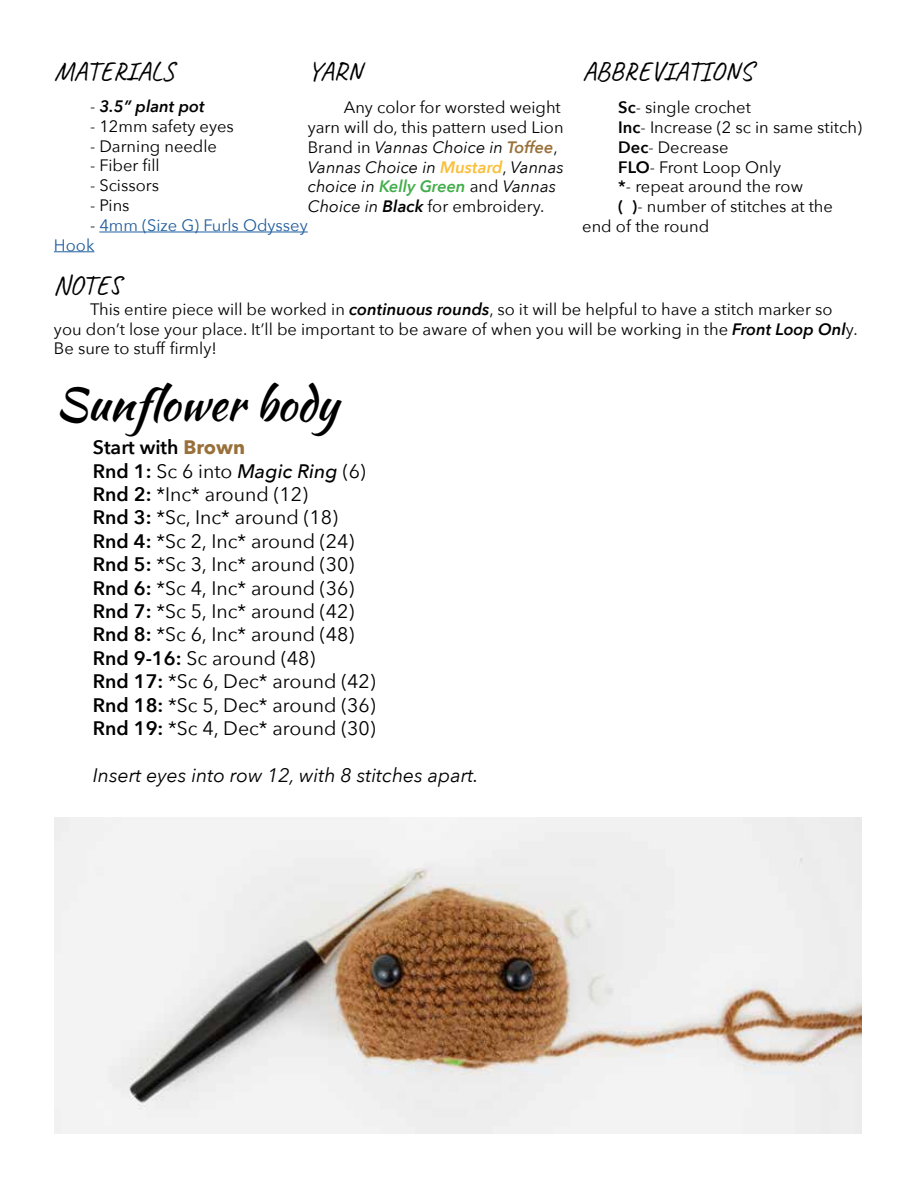
<style>
.page{position:relative;width:918px;height:1188px;background:#fff}
.page>*{position:absolute;margin:0;border:0;box-sizing:border-box;transform-origin:0 0}
.t1{font:45px "Kaushan Script";color:#000}
.t2{font:27px "Caveat";color:#000}
.t3{font:19.5px/23.4px "Avenir Next";color:#000}
.t4{font:italic 19.5px "Avenir Next";color:#000}
.t5{font:16.5px/19.8px "Avenir Next";color:#000}
.t6{font:16.5px/19.8px "Avenir Next";color:#215e9e}
.t7{font:italic 600 16.5px "Avenir Next";color:#000}
.s1{font-style:italic}
.s2{font-weight:600;font-style:italic;color:#997039}
.s3{font-weight:600;font-style:italic;color:#fcbe39}
.s4{font-weight:600;font-style:italic;color:#41ad49}
.s5{font-weight:600;font-style:italic}
.s6{font-weight:400;font-style:normal}
.s7{color:#000}
.s8{font-weight:600}
.s9{font-weight:700;color:#997039}
.s10{font-weight:500;font-style:italic}
</style>
<div class="page">
<hr style="left:99px;top:232px;width:209px;height:1px;background:#215e9e">
<hr style="left:54px;top:251px;width:40px;height:1px;background:#215e9e">
<img style="left:54px;top:817px;width:807px;height:317px">
<h2 class="t2" style="left:308px;top:54px;width:56px">YARN</h2>
<p class="t5" style="left:308px;top:97px;width:258px;text-indent:36px">Any color for worsted weight yarn will do, this pattern used Lion<br>Brand in <span class="s1">Vannas Choice in</span> <span class="s2">Toffee</span>,<br><span class="s1">Vannas Choice in</span> <span class="s3">Mustard</span>, <span class="s1">Vannas choice in</span> <span class="s4">Kelly Green</span> and <span class="s1">Vannas<br>Choice in</span> <span class="s5">Black</span> for embroidery.</p>
<h2 class="t2" style="left:54px;top:54px;width:122px">MATERIALS</h2>
<p class="t7" style="left:90px;top:92px;width:116px"><span class="s6">-</span> 3.5” plant pot</p>
<p class="t5" style="left:90px;top:115px;width:145px">- 12mm safety eyes</p>
<p class="t5" style="left:90px;top:135px;width:129px">- Darning needle</p>
<p class="t5" style="left:90px;top:155px;width:71px">- Fiber fill</p>
<p class="t5" style="left:90px;top:175px;width:71px">- Scissors</p>
<p class="t5" style="left:90px;top:195px;width:41px">- Pins</p>
<p class="t6" style="left:54px;top:214px;width:255px;text-indent:36px"><span class="s7">-</span> 4mm (Size G) Furls Odyssey<br>Hook</p>
<h2 class="t2" style="left:582px;top:54px;width:172px">ABBREVIATIONS</h2>
<p class="t5" style="left:618px;top:97px;width:134px"><span class="s8">Sc</span>- single crochet</p>
<p class="t5" style="left:618px;top:117px;width:245px"><span class="s8">Inc</span>- Increase (2 sc in same stitch)</p>
<p class="t5" style="left:618px;top:136px;width:112px"><span class="s8">Dec</span>- Decrease</p>
<p class="t5" style="left:618px;top:156px;width:164px"><span class="s8">FLO</span>- Front Loop Only</p>
<p class="t5" style="left:618px;top:176px;width:186px"><span class="s8">*</span>- repeat around the row</p>
<p class="t5" style="left:618px;top:196px;width:216px"><span class="s8">( )</span>- number of stitches at the</p>
<p class="t5" style="left:582px;top:216px;width:128px">end of the round</p>
<h2 class="t2" style="left:54px;top:268px;width:69px">NOTES</h2>
<p class="t5" style="left:54px;top:299px;width:805px;text-indent:36px">This entire piece will be worked in <span class="s5">continuous rounds</span>, so it will be helpful to have a stitch marker so you don’t lose your place. It’ll be important to be aware of when you will be working in the <span class="s5">Front Loop Onl</span>y.<br>Be sure to stuff firmly!</p>
<h1 class="t1" style="left:56px;top:371px;width:284px">Sunflower body</h1>
<p class="t3" style="left:93px;top:435px;width:284px"><span class="s8">Start with</span> <span class="s9">Brown<br></span><span class="s8">Rnd 1:</span> Sc 6 into <span class="s10">Magic Ring</span> (6)<br><span class="s8">Rnd 2:</span> *Inc* around (12)<br><span class="s8">Rnd 3:</span> *Sc, Inc* around (18)<br><span class="s8">Rnd 4:</span> *Sc 2, Inc* around (24)<br><span class="s8">Rnd 5:</span> *Sc 3, Inc* around (30)<br><span class="s8">Rnd 6:</span> *Sc 4, Inc* around (36)<br><span class="s8">Rnd 7:</span> *Sc 5, Inc* around (42)<br><span class="s8">Rnd 8:</span> *Sc 6, Inc* around (48)<br><span class="s8">Rnd 9-16:</span> Sc around (48)<br><span class="s8">Rnd 17:</span> *Sc 6, Dec* around (42)<br><span class="s8">Rnd 18:</span> *Sc 5, Dec* around (36)<br><span class="s8">Rnd 19:</span> *Sc 4, Dec* around (30)</p>
<p class="t4" style="left:93px;top:759px;width:387px">Insert eyes into row 12, with 8 stitches apart.</p>
</div>
